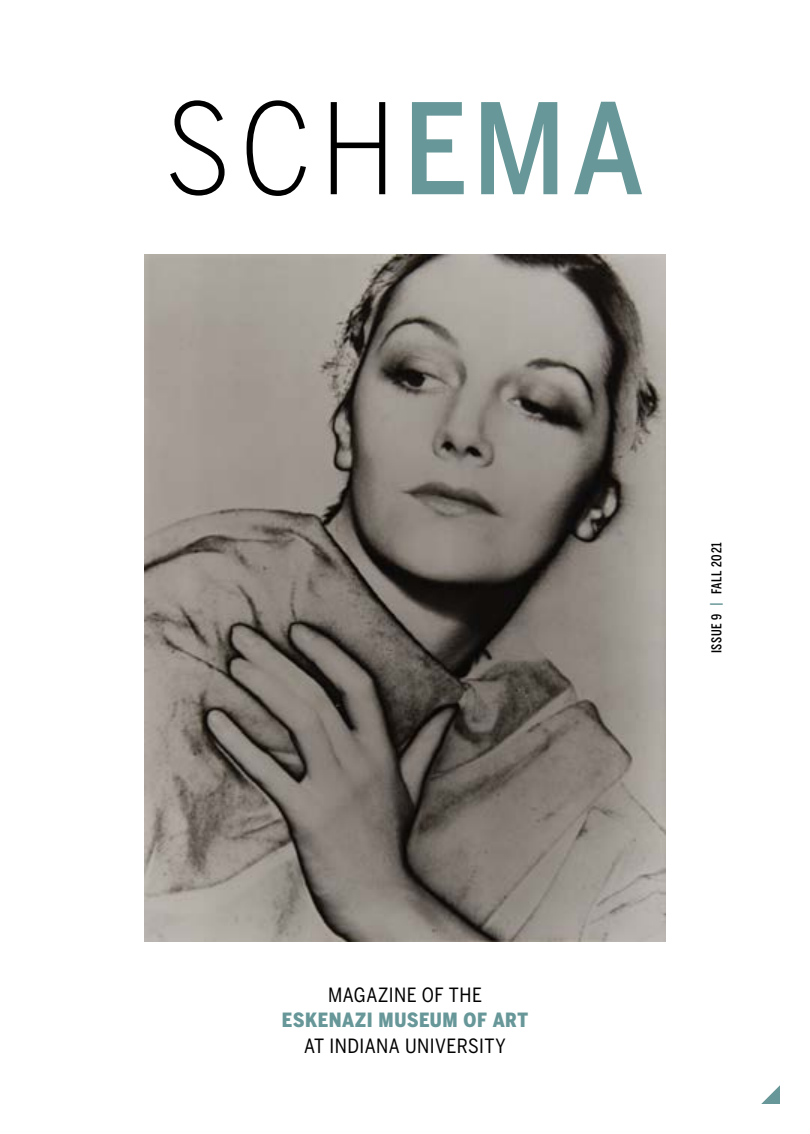
<style>
.page{position:relative;width:810px;height:1134px;background:#fff}
.page>*{position:absolute;margin:0;border:0;box-sizing:border-box;transform-origin:0 0}
.SCHEMA_-_H1{font:300 124.5px "Benton Sans Cond";color:#000}
.Cover_Subtitle_-_H2{font:19.5px/25.5px "Benton Sans Cond";letter-spacing:.025em;color:#000;text-align:center}
.Issue___-_H3{font:500 13.5px "Benton Sans Comp";letter-spacing:.045em;color:#000}
.s1{font-weight:500;color:#679798}
.s2{font-weight:900;color:#679798}
.s3{color:#679798}
</style>
<div class="page">
<svg style="left:761px;top:1085px;width:19px;height:19px"></svg>
<img style="left:144px;top:254px;width:522px;height:687px">
<h1 class="SCHEMA_-_H1" style="left:166px;top:75px;width:480px">SCH<span class="s1">EMA</span></h1>
<h2 class="Cover_Subtitle_-_H2" style="left:282px;top:982px;width:248px">MAGAZINE OF THE<br><span class="s2">ESKENAZI MUSEUM OF ART<br></span>AT INDIANA UNIVERSITY</h2>
<p class="Issue___-_H3" style="left:708px;top:653px;width:112px;rotate:-90deg">ISSUE 9 <span class="s3">|</span> FALL 2021</p>
</div>
